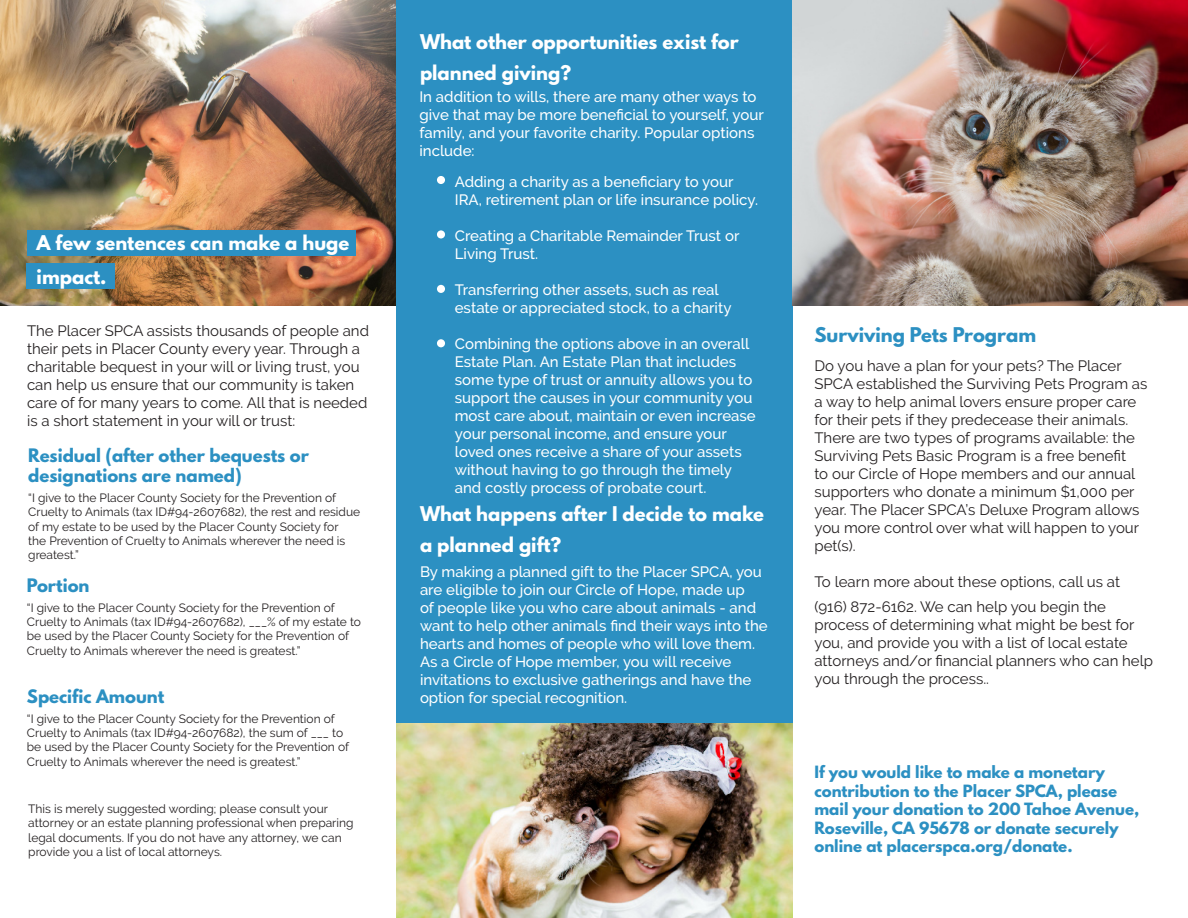
<style>
.page{position:relative;width:1188px;height:918px;background:#fff}
.page>*{position:absolute;margin:0;border:0;box-sizing:border-box;transform-origin:0 0}
.t1{font:700 18px/30.6px "League Spartan";color:#fff}
.t2{font:700 18px "League Spartan";color:#2c90c2}
.t3{font:700 16.5px/19.8px "League Spartan";color:#2c90c2}
.t4{font:500 15px/18px "Raleway";color:#fff}
.t5{font:15px/18px "Raleway";color:#231f20}
.t6{font:700 15px/18.6px "League Spartan";color:#2c90c2}
.t7{font:12px/14.4px "Raleway";color:#231f20}
</style>
<div class="page">
<img style="left:0;top:0;width:396px;height:306px">
<div style="left:27px;top:230px;width:329px;height:26px;background:#2c90c2"></div>
<div style="left:396px;top:0;width:396px;height:918px;background:#2c90c2"></div>
<div style="left:27px;top:264px;width:88px;height:25px;background:#2c90c2"></div>
<img style="left:396px;top:724px;width:396px;height:194px">
<div style="left:437px;top:230px;width:8px;height:9px;background:#fff;border-radius:50%"></div>
<div style="left:437px;top:176px;width:8px;height:8px;background:#fff;border-radius:50%"></div>
<div style="left:437px;top:285px;width:8px;height:8px;background:#fff;border-radius:50%"></div>
<div style="left:437px;top:339px;width:8px;height:8px;background:#fff;border-radius:50%"></div>
<img style="left:792px;top:0;width:396px;height:306px">
<p class="t1" style="left:37px;top:227px;width:314px">A few sentences can make a huge</p>
<p class="t1" style="left:37px;top:261px;width:71px">impact.</p>
<p class="t5" style="left:27px;top:322px;width:343px">The Placer SPCA assists thousands of people and their pets in Placer County every year. Through a charitable bequest in your will or living trust, you can help us ensure that our community is taken care of for many years to come. All that is needed is a short statement in your will or trust:</p>
<p class="t3" style="left:28px;top:446px;width:282px">Residual (after other bequests or designations are named)</p>
<p class="t7" style="left:28px;top:490px;width:333px">“I give to the Placer County Society for the Prevention of Cruelty to Animals (tax ID#94-2607682), the rest and residue of my estate to be used by the Placer County Society for<br>the Prevention of Cruelty to Animals wherever the need is greatest.”</p>
<p class="t3" style="left:27px;top:575px;width:64px">Portion</p>
<p class="t7" style="left:27px;top:600px;width:336px">“I give to the Placer County Society for the Prevention of Cruelty to Animals (tax ID#94-2607682), ___% of my estate to be used by the Placer County Society for the Prevention of Cruelty to Animals wherever the need is greatest.”</p>
<p class="t3" style="left:27px;top:686px;width:139px">Specific Amount</p>
<p class="t7" style="left:27px;top:711px;width:324px">“I give to the Placer County Society for the Prevention of Cruelty to Animals (tax ID#94-2607682), the sum of ___ to be used by the Placer County Society for the Prevention of Cruelty to Animals wherever the need is greatest.”</p>
<p class="t7" style="left:28px;top:802px;width:327px">This is merely suggested wording; please consult your attorney or an estate planning professional when preparing legal documents. If you do not have any attorney, we can provide you a list of local attorneys.</p>
<p class="t1" style="left:420px;top:26px;width:320px">What other opportunities exist for planned giving?</p>
<p class="t4" style="left:419px;top:88px;width:346px">In addition to wills, there are many other ways to give that may be more beneficial to yourself, your family, and your favorite charity. Popular options include:</p>
<p class="t4" style="left:455px;top:173px;width:305px">Adding a charity as a beneficiary to your<br>IRA, retirement plan or life insurance policy.</p>
<p class="t4" style="left:455px;top:227px;width:286px">Creating a Charitable Remainder Trust or<br>Living Trust.</p>
<p class="t4" style="left:455px;top:281px;width:278px">Transferring other assets, such as real estate or appreciated stock, to a charity</p>
<p class="t4" style="left:455px;top:335px;width:303px">Combining the options above in an overall Estate Plan. An Estate Plan that includes some type of trust or annuity allows you to support the causes in your community you most care about, maintain or even increase your personal income, and ensure your loved ones receive a share of your assets without having to go through the timely and costly process of probate court.</p>
<p class="t1" style="left:420px;top:498px;width:346px">What happens after I decide to make a planned gift?</p>
<p class="t4" style="left:420px;top:563px;width:349px">By making a planned gift to the Placer SPCA, you are eligible to join our Circle of Hope, made up<br>of people like you who care about animals - and want to help other animals find their ways into the hearts and homes of people who will love them.<br>As a Circle of Hope member, you will receive invitations to exclusive gatherings and have the option for special recognition.</p>
<p class="t2" style="left:814px;top:321px;width:223px">Surviving Pets Program</p>
<p class="t5" style="left:814px;top:357px;width:334px">Do you have a plan for your pets? The Placer SPCA established the Surviving Pets Program as a way to help animal lovers ensure proper care for their pets if they predecease their animals.<br>There are two types of programs available: the Surviving Pets Basic Program is a free benefit<br>to our Circle of Hope members and our annual supporters who donate a minimum $1,000 per year. The Placer SPCA’s Deluxe Program allows you more control over what will happen to your pet(s).</p>
<p class="t5" style="left:814px;top:573px;width:307px">To learn more about these options, call us at</p>
<p class="t5" style="left:814px;top:598px;width:340px">(916) 872-6162. We can help you begin the process of determining what might be best for you, and provide you with a list of local estate attorneys and/or financial planners who can help you through the process..</p>
<p class="t6" style="left:814px;top:762px;width:326px">If you would like to make a monetary contribution to the Placer SPCA, please mail your donation to 200 Tahoe Avenue, Roseville, CA 95678 or donate securely online at placerspca.org/donate.</p>
</div>
